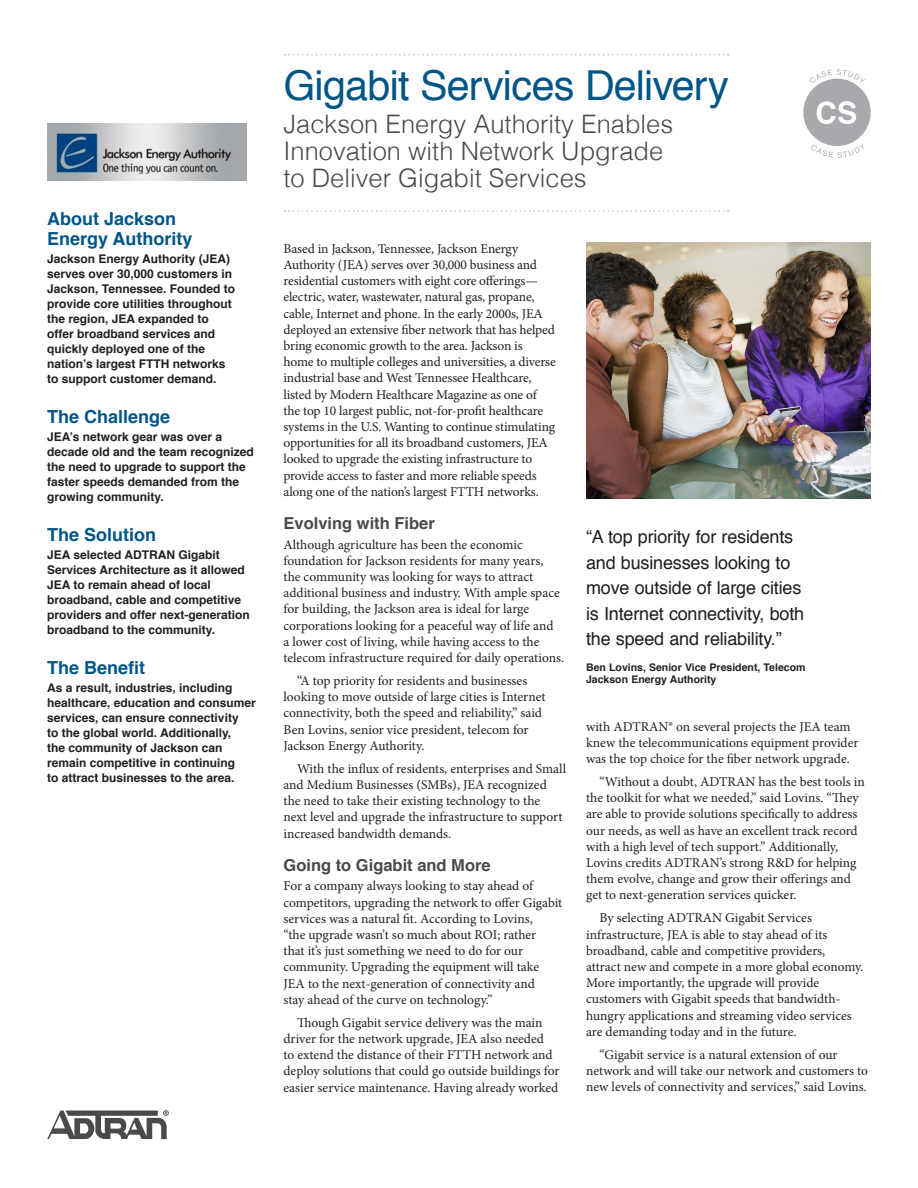
<style>
.page{position:relative;width:918px;height:1188px;background:#fff}
.page>*{position:absolute;margin:0;border:0;box-sizing:border-box;transform-origin:0 0}
.t1{font:41.25px "Helvetica";letter-spacing:-.02em;color:#015688}
.t2{font:300 25.5px/27px "Helvetica";color:#494a4b}
.t3{font:18px/25.5px "Helvetica";letter-spacing:-.01em;color:#201d1e}
.t4{font:700 18px/19.5px "Helvetica";color:#015688}
.t5{font:700 16.5px "Helvetica";color:#494a4b}
.t6{font:13.5px/16.2px "Minion Pro";letter-spacing:-.005em;color:#231f20}
.t7{font:700 12px/15px "Helvetica";color:#231f20}
.t8{font:700 10.5px/12px "Helvetica";color:#231f20}
</style>
<div class="page">
<svg style="left:803px;top:69px;width:68px;height:89px"></svg>
<svg style="left:284px;top:54px;width:445px;height:2px"></svg>
<svg style="left:284px;top:210px;width:445px;height:2px"></svg>
<svg style="left:47px;top:1110px;width:122px;height:29px"></svg>
<img style="left:586px;top:243px;width:285px;height:256px">
<img style="left:47px;top:123px;width:200px;height:58px">
<h3 class="t4" style="left:47px;top:209px;width:147px">About Jackson<br>Energy Authority</h3>
<p class="t7" style="left:47px;top:251px;width:189px">Jackson Energy Authority (JEA) serves over 30,000 customers in<br>Jackson, Tennessee. Founded to provide core utilities throughout the region, JEA expanded to offer broadband services and quickly deployed one of the nation’s largest FTTH networks to support customer demand.</p>
<h3 class="t4" style="left:47px;top:407px;width:125px">The Challenge</h3>
<p class="t7" style="left:47px;top:429px;width:208px">JEA’s network gear was over a decade old and the team recognized the need to upgrade to support the faster speeds demanded from the growing community.</p>
<h3 class="t4" style="left:47px;top:525px;width:111px">The Solution</h3>
<p class="t7" style="left:47px;top:547px;width:204px">JEA selected ADTRAN Gigabit<br>Services Architecture as it allowed<br>JEA to remain ahead of local broadband, cable and competitive providers and offer next-generation broadband to the community.</p>
<h3 class="t4" style="left:47px;top:658px;width:100px">The Benefit</h3>
<p class="t7" style="left:47px;top:680px;width:210px">As a result, industries, including healthcare, education and consumer services, can ensure connectivity<br>to the global world. Additionally,<br>the community of Jackson can remain competitive in continuing<br>to attract businesses to the area.</p>
<h1 class="t1" style="left:284px;top:54px;width:447px">Gigabit Services Delivery</h1>
<h2 class="t2" style="left:284px;top:109px;width:391px">Jackson Energy Authority Enables<br>Innovation with Network Upgrade to Deliver Gigabit Services</h2>
<p class="t6" style="left:284px;top:240px;width:274px">Based in Jackson, Tennessee, Jackson Energy Authority (JEA) serves over 30,000 business and residential customers with eight core offerings— electric, water, wastewater, natural gas, propane, cable, Internet and phone. In the early 2000s, JEA deployed an extensive fiber network that has helped bring economic growth to the area. Jackson is home to multiple colleges and universities, a diverse industrial base and West Tennessee Healthcare, listed by Modern Healthcare Magazine as one of the top 10 largest public, not-for-profit healthcare systems in the U.S. Wanting to continue stimulating opportunities for all its broadband customers, JEA looked to upgrade the existing infrastructure to provide access to faster and more reliable speeds along one of the nation’s largest FTTH networks.</p>
<p class="t5" style="left:284px;top:510px;width:153px">Evolving with Fiber</p>
<p class="t6" style="left:284px;top:536px;width:282px">Although agriculture has been the economic foundation for Jackson residents for many years,<br>the community was looking for ways to attract additional business and industry. With ample space for building, the Jackson area is ideal for large corporations looking for a peaceful way of life and<br>a lower cost of living, while having access to the telecom infrastructure required for daily operations.</p>
<p class="t6" style="left:284px;top:673px;width:264px;text-indent:14px">“A top priority for residents and businesses looking to move outside of large cities is Internet connectivity, both the speed and reliability,” said Ben Lovins, senior vice president, telecom for Jackson Energy Authority.</p>
<p class="t6" style="left:284px;top:760px;width:284px;text-indent:14px">With the influx of residents, enterprises and Small and Medium Businesses (SMBs), JEA recognized the need to take their existing technology to the next level and upgrade the infrastructure to support increased bandwidth demands.</p>
<p class="t5" style="left:284px;top:852px;width:209px">Going to Gigabit and More</p>
<p class="t6" style="left:284px;top:878px;width:280px">For a company always looking to stay ahead of competitors, upgrading the network to offer Gigabit services was a natural fit. According to Lovins,<br>“the upgrade wasn’t so much about ROI; rather<br>that it’s just something we need to do for our community. Upgrading the equipment will take JEA to the next-generation of connectivity and<br>stay ahead of the curve on technology.”</p>
<p class="t6" style="left:284px;top:1014px;width:278px;text-indent:14px">Though Gigabit service delivery was the main driver for the network upgrade, JEA also needed<br>to extend the distance of their FTTH network and deploy solutions that could go outside buildings for easier service maintenance. Having already worked</p>
<h3 class="t3" style="left:586px;top:525px;width:220px">“A top priority for residents and businesses looking to move outside of large cities is Internet connectivity, both the speed and reliability.”</h3>
<p class="t8" style="left:586px;top:661px;width:221px">Ben Lovins, Senior Vice President, Telecom<br>Jackson Energy Authority</p>
<p class="t6" style="left:586px;top:718px;width:274px">with ADTRAN® on several projects the JEA team knew the telecommunications equipment provider was the top choice for the fiber network upgrade.</p>
<p class="t6" style="left:586px;top:774px;width:280px;text-indent:14px">“Without a doubt, ADTRAN has the best tools in the toolkit for what we needed,” said Lovins. “They are able to provide solutions specifically to address our needs, as well as have an excellent track record with a high level of tech support.” Additionally, Lovins credits ADTRAN’s strong R&amp;D for helping them evolve, change and grow their offerings and get to next-generation services quicker.</p>
<p class="t6" style="left:586px;top:910px;width:279px;text-indent:14px">By selecting ADTRAN Gigabit Services infrastructure, JEA is able to stay ahead of its broadband, cable and competitive providers,<br>attract new and compete in a more global economy.<br>More importantly, the upgrade will provide customers with Gigabit speeds that bandwidth&shy;hungry applications and streaming video services are demanding today and in the future.</p>
<p class="t6" style="left:586px;top:1046px;width:283px;text-indent:14px">“Gigabit service is a natural extension of our network and will take our network and customers to new levels of connectivity and services,” said Lovins.</p>
</div>
